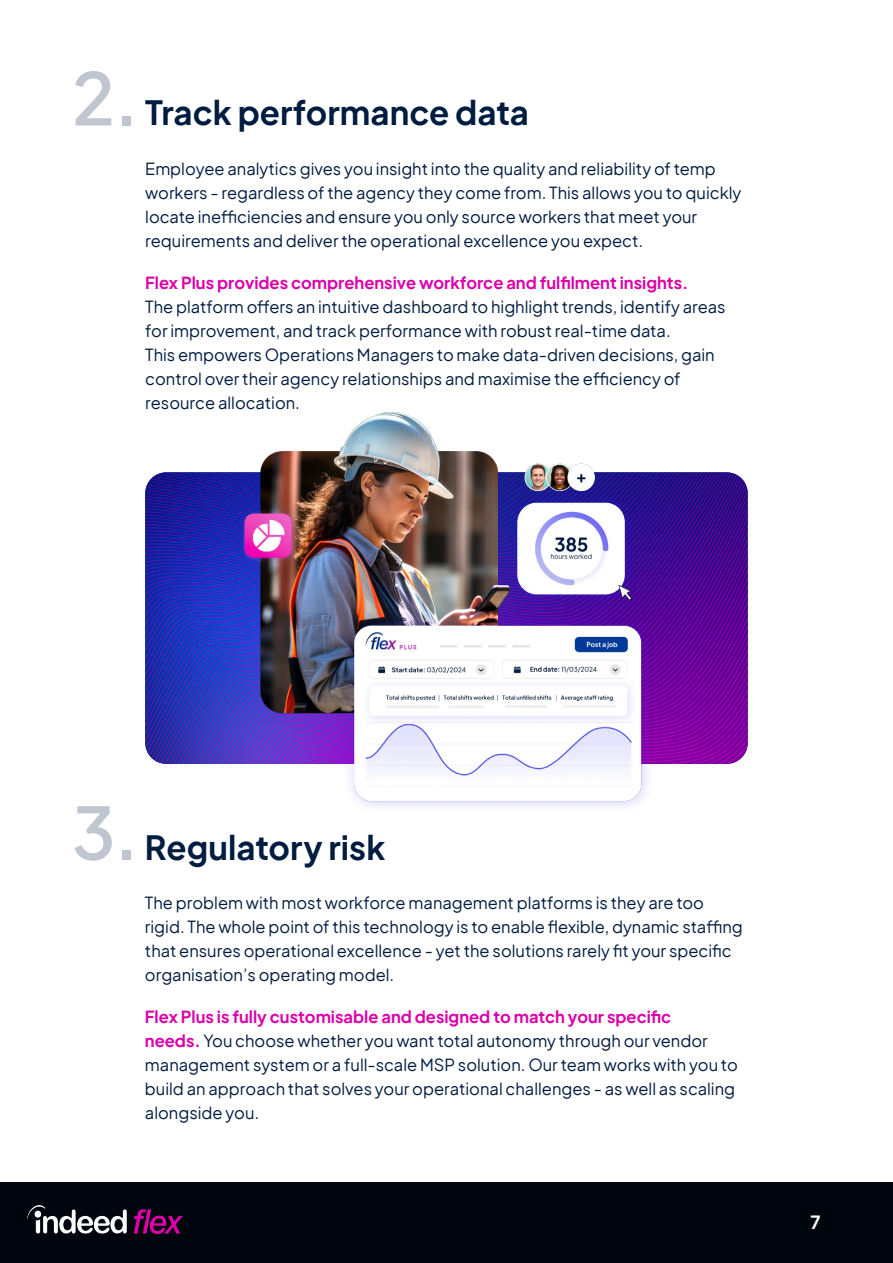
<style>
.page{position:relative;width:893px;height:1263px;background:#fff}
.page>*{position:absolute;margin:0;border:0;box-sizing:border-box;transform-origin:0 0}
.t1{font:700 33px "Plus Jakarta Sans";color:#001c40}
.t2{font:700 18px "Plus Jakarta Sans";color:#fff}
.t3{font:16.5px/24px "Plus Jakarta Sans";color:#001c40}
.t4{font:700 16.5px "Plus Jakarta Sans";color:#dd00a9}
.s1{font-weight:600;font-size:72px;color:#bfc6cf}
.s2{font-weight:700;color:#dd00a9}
</style>
<div class="page">
<div style="left:0;top:1183px;width:893px;height:80px;background:#00060e"></div>
<img style="left:28px;top:1205px;width:154px;height:28px">
<img style="left:145px;top:472px;width:603px;height:292px">
<img style="left:241px;top:413px;width:411px;height:394px">
<h1 class="t1" style="left:72px;top:84px;width:458px"><span class="s1">2.</span> Track performance data</h1>
<p class="t3" style="left:145px;top:155px;width:598px">Employee analytics gives you insight into the quality and reliability of temp workers - regardless of the agency they come from. This allows you to quickly locate inefficiencies and ensure you only source workers that meet your requirements and deliver the operational excellence you expect.</p>
<p class="t4" style="left:145px;top:268px;width:545px">Flex Plus provides comprehensive workforce and fulfilment insights.</p>
<p class="t3" style="left:145px;top:293px;width:582px">The platform offers an intuitive dashboard to highlight trends, identify areas for improvement, and track performance with robust real-time data.<br>This empowers Operations Managers to make data-driven decisions, gain control over their agency relationships and maximise the efficiency of resource allocation.</p>
<h1 class="t1" style="left:72px;top:818px;width:315px"><span class="s1">3.</span> Regulatory risk</h1>
<p class="t3" style="left:145px;top:889px;width:599px">The problem with most workforce management platforms is they are too rigid. The whole point of this technology is to enable flexible, dynamic staffing that ensures operational excellence - yet the solutions rarely fit your specific organisation’s operating model.</p>
<p class="t3" style="left:145px;top:1003px;width:594px"><span class="s2">Flex Plus is fully customisable and designed to match your specific<br>needs.</span> You choose whether you want total autonomy through our vendor management system or a full-scale MSP solution. Our team works with you to build an approach that solves your operational challenges - as well as scaling alongside you.</p>
<p class="t2" style="left:811px;top:1206px;width:12px">7</p>
</div>
